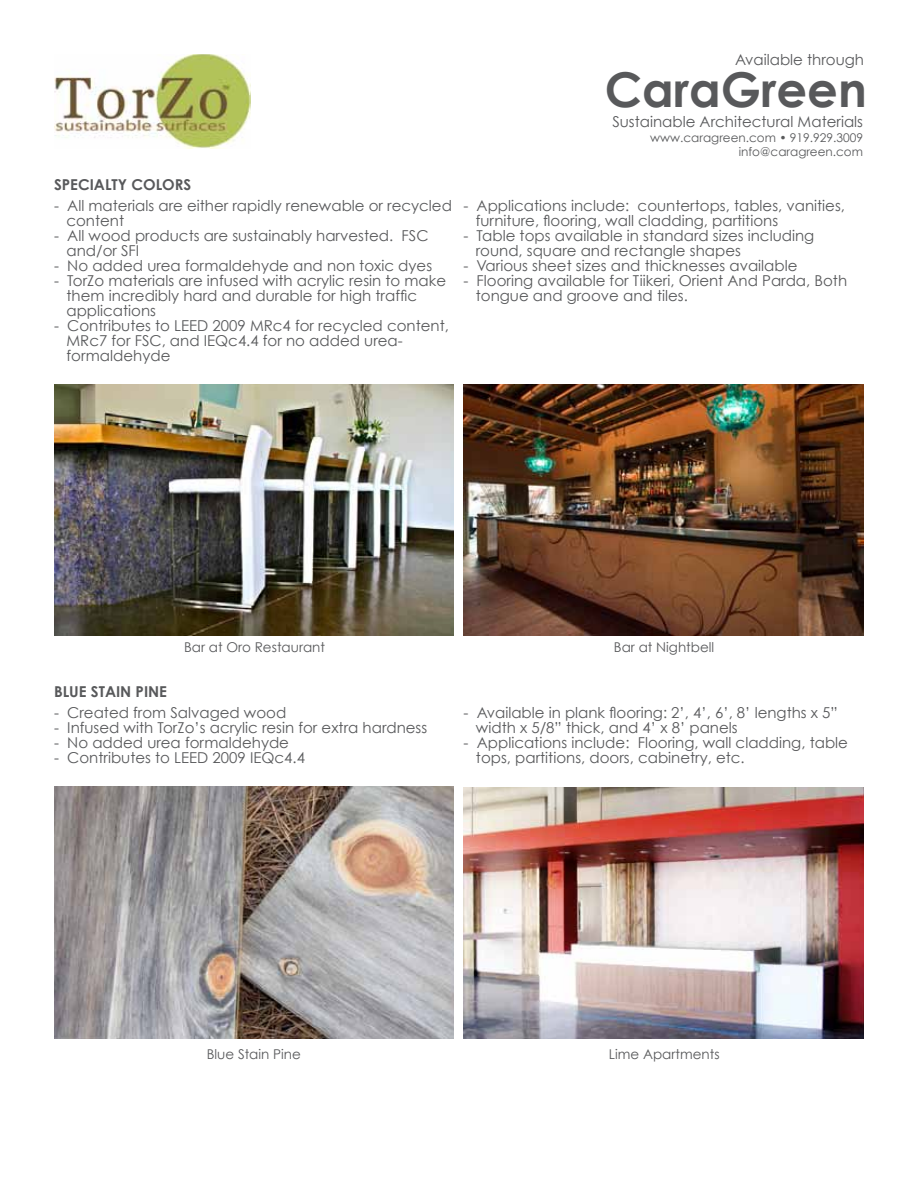
<style>
.page{position:relative;width:918px;height:1188px;background:#fff}
.page>*{position:absolute;margin:0;border:0;box-sizing:border-box;transform-origin:0 0}
.t1{font:700 48px "Century Gothic";color:#58595b}
.t2{font:15px/15px "Century Gothic";color:#58595b}
.t3{font:700 15px "Century Gothic";color:#58595b}
.t4{font:13.5px "Century Gothic";color:#58595b}
.t5{font:12px/14.4px "Century Gothic";color:#58595b;text-align:right}
</style>
<div class="page">
<img style="left:54px;top:54px;width:196px;height:95px">
<img style="left:54px;top:384px;width:400px;height:252px">
<img style="left:464px;top:384px;width:400px;height:252px">
<img style="left:463px;top:787px;width:401px;height:252px">
<img style="left:54px;top:787px;width:400px;height:251px">
<p class="t2" style="left:735px;top:52px;width:130px">Available through</p>
<p class="t3" style="left:54px;top:175px;width:139px">SPECIALTY COLORS</p>
<p class="t2" style="left:66px;top:198px;width:387px;text-indent:-12px">- All materials are either rapidly renewable or recycled content</p>
<p class="t2" style="left:66px;top:228px;width:364px;text-indent:-12px">- All wood products are sustainably harvested. FSC and/or SFI</p>
<p class="t2" style="left:54px;top:258px;width:380px">- No added urea formaldehyde and non toxic dyes</p>
<p class="t2" style="left:66px;top:273px;width:381px;text-indent:-12px">- TorZo materials are infused with acrylic resin to make them incredibly hard and durable for high traffic applications</p>
<p class="t2" style="left:66px;top:318px;width:384px;text-indent:-12px">- Contributes to LEED 2009 MRc4 for recycled content,<br>MRc7 for FSC, and IEQc4.4 for no added urea&shy;formaldehyde</p>
<h1 class="t1" style="left:605px;top:59px;width:264px">CaraGreen</h1>
<p class="t2" style="left:612px;top:114px;width:252px">Sustainable Architectural Materials</p>
<p class="t5" style="left:650px;top:130px;width:214px">www.caragreen.com • 919.929.3009 info@caragreen.com</p>
<p class="t2" style="left:476px;top:198px;width:371px;text-indent:-12px">- Applications include: countertops, tables, vanities, furniture, flooring, wall cladding, partitions</p>
<p class="t2" style="left:476px;top:228px;width:340px;text-indent:-12px">- Table tops available in standard sizes including round, square and rectangle shapes</p>
<p class="t2" style="left:463px;top:258px;width:336px">- Various sheet sizes and thicknesses available</p>
<p class="t2" style="left:476px;top:273px;width:373px;text-indent:-12px">- Flooring available for Tiikeri, Orient And Parda, Both tongue and groove and tiles.</p>
<p class="t3" style="left:54px;top:682px;width:115px">BLUE STAIN PINE</p>
<p class="t4" style="left:184px;top:639px;width:142px">Bar at Oro Restaurant</p>
<p class="t4" style="left:614px;top:639px;width:102px">Bar at Nightbell</p>
<p class="t2" style="left:54px;top:704px;width:234px">- Created from Salvaged wood</p>
<p class="t2" style="left:54px;top:719px;width:375px">- Infused with TorZo’s acrylic resin for extra hardness</p>
<p class="t2" style="left:54px;top:734px;width:237px">- No added urea formaldehyde</p>
<p class="t2" style="left:54px;top:749px;width:252px">- Contributes to LEED 2009 IEQc4.4</p>
<p class="t2" style="left:476px;top:704px;width:363px;text-indent:-12px">- Available in plank flooring: 2’, 4’, 6’, 8’ lengths x 5” width x 5/8” thick, and 4’ x 8’ panels</p>
<p class="t2" style="left:476px;top:734px;width:374px;text-indent:-12px">- Applications include: Flooring, wall cladding, table tops, partitions, doors, cabinetry, etc.</p>
<p class="t4" style="left:207px;top:1046px;width:96px">Blue Stain Pine</p>
<p class="t4" style="left:609px;top:1046px;width:112px">Lime Apartments</p>
</div>
